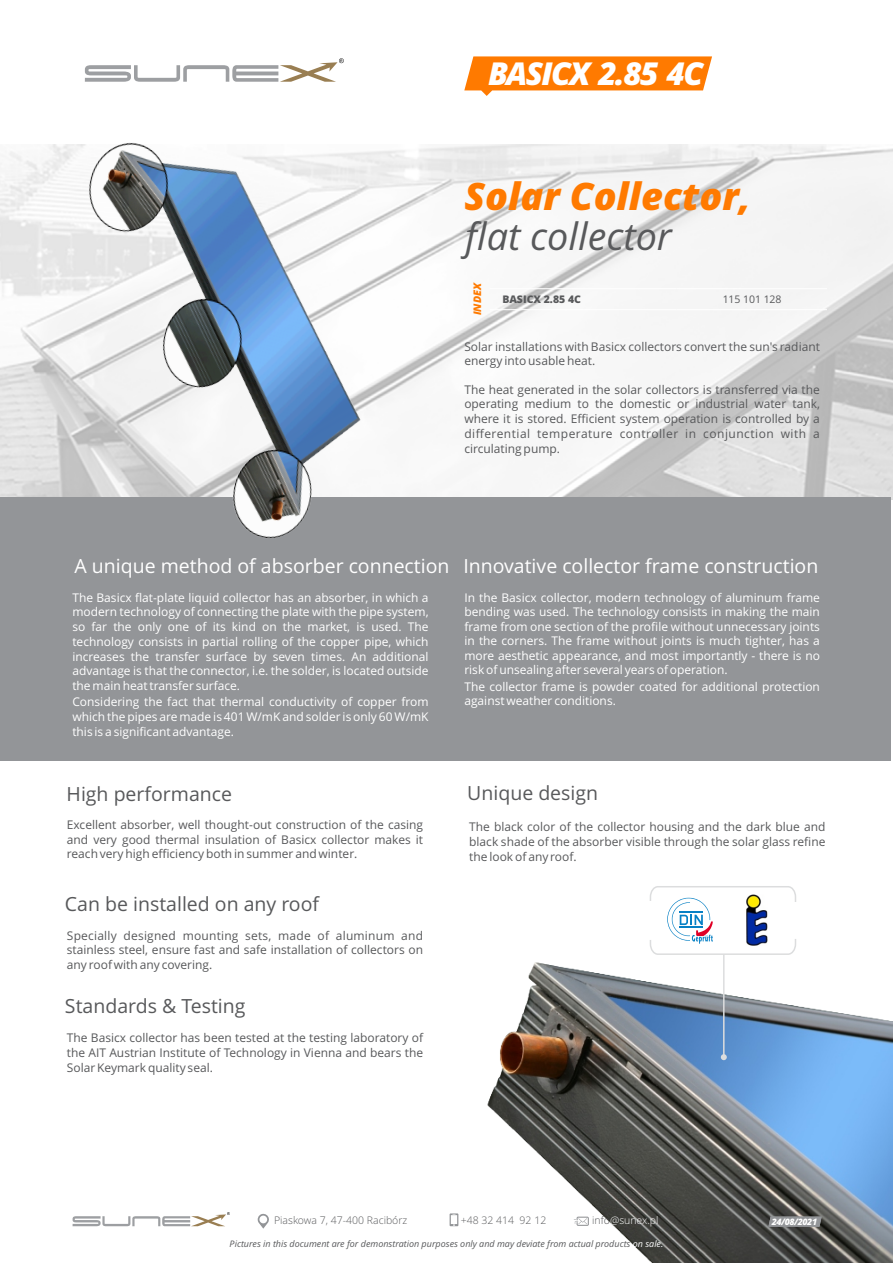
<style>
.page{position:relative;width:893px;height:1263px;background:#fff}
.page>*{position:absolute;margin:0;border:0;box-sizing:border-box;transform-origin:0 0}
.t1{font:italic 800 37.8px "Open Sans";color:#ff7a00}
.t2{font:italic 37.8px "Open Sans";color:#58595b}
.t3{font:italic 800 31.5px "Open Sans";letter-spacing:-.05em;color:#fff}
.t4{font:19.5px "Open Sans";color:#fff}
.t5{font:19.5px "Open Sans";color:#58595b}
.t6{font:12px/14.7px "Open Sans";color:#fff;text-align:justify}
.t7{font:12px/14.7px "Open Sans";color:#58595b;text-align:justify}
.t8{font:300 10.5px "Open Sans";color:#58595b}
.t9{font:300 10.5px "Open Sans";color:#fff}
.t10{font:800 10.5px "Open Sans";color:#58595b}
.t11{font:10.5px "Open Sans";letter-spacing:-.01em;color:#58595b}
.t12{font:italic 800 10.5px "Open Sans";color:#ff7a00}
.t13{font:italic 9px "Open Sans";color:#58595b}
.t14{font:italic 800 8.85px "Open Sans";letter-spacing:-.05em;color:#fff}
.s1{color:#58595b}
.s2{color:#4b4c4e}
.s3{color:#fff}
</style>
<div class="page">
<img style="left:449px;top:956px;width:444px;height:307px">
<img style="left:440px;top:145px;width:453px;height:355px">
<div style="left:0;top:498px;width:891px;height:263px;background:#939598"></div>
<hr style="left:490px;top:288px;width:187px;height:1px;background:#fff">
<hr style="left:677px;top:288px;width:150px;height:1px;background:#fff">
<hr style="left:490px;top:309px;width:187px;height:1px;background:#fff">
<hr style="left:677px;top:309px;width:150px;height:1px;background:#fff">
<svg style="left:85px;top:58px;width:259px;height:24px"></svg>
<svg style="left:464px;top:56px;width:248px;height:40px"></svg>
<svg style="left:73px;top:1212px;width:157px;height:14px"></svg>
<svg style="left:257px;top:1213px;width:12px;height:16px"></svg>
<svg style="left:574px;top:1216px;width:15px;height:10px"></svg>
<svg style="left:450px;top:1213px;width:8px;height:13px"></svg>
<svg style="left:768px;top:1216px;width:54px;height:10px"></svg>
<hr style="left:723px;top:954px;width:1px;height:103px;background:#dcddde">
<svg style="left:721px;top:1054px;width:6px;height:6px"></svg>
<svg style="left:649px;top:886px;width:147px;height:70px"></svg>
<img style="left:0;top:142px;width:440px;height:396px">
<h2 class="t3" style="left:488px;top:61px;width:216px">BASICX 2.85 4C</h2>
<h1 class="t1" style="left:464px;top:181px;width:288px">Solar Collector,</h1>
<h1 class="t2" style="left:465px;top:221px;width:208px">flat collector</h1>
<p class="t12" style="left:473px;top:315px;width:35px;rotate:-90deg">INDEX</p>
<p class="t10" style="left:502px;top:295px;width:80px">BASICX 2.85 4C</p>
<p class="t11" style="left:723px;top:295px;width:60px">115 101 128</p>
<p class="t7" style="left:464px;top:340px;width:357px">Solar installations with Basicx collectors convert the sun's radiant energy into usable heat.</p>
<p class="t7" style="left:464px;top:383px;width:357px">The heat generated in the solar collectors is transferred via the operating medium to the domestic or industrial water tank, where it is stored. Efficient system operation is controlled by a differential temperature controller in conjunction with a circulating pump.</p>
<h3 class="t4" style="left:74px;top:558px;width:376px">A unique method of absorber connection</h3>
<p class="t6" style="left:72px;top:591px;width:358px">The Basicx flat-plate liquid collector has an absorber, in which a modern technology of connecting the plate with the pipe system, so far the only one of its kind on the market, is used. The technology consists in partial rolling of the copper pipe, which increases the transfer surface by seven times. An additional advantage is that the connector, i.e. the solder, is located outside the main heat transfer surface.</p>
<p class="t6" style="left:72px;top:696px;width:358px">Considering the fact that thermal conductivity of copper from which the pipes are made is 401 W/mK and solder is only 60 W/mK this is a significant advantage.</p>
<h3 class="t4" style="left:463px;top:558px;width:356px">Innovative collector frame construction</h3>
<p class="t6" style="left:464px;top:591px;width:357px">In the Basicx collector, modern technology of aluminum frame bending was used. The technology consists in making the main frame from one section of the profile without unnecessary joints in the corners. The frame without joints is much tighter, has a more aesthetic appearance, and most importantly - there is no risk of unsealing after several years of operation.</p>
<p class="t6" style="left:464px;top:680px;width:357px">The collector frame is powder coated for additional protection against weather conditions.</p>
<h3 class="t5" style="left:67px;top:786px;width:167px">High performance</h3>
<p class="t7" style="left:67px;top:818px;width:358px">Excellent absorber, well thought-out construction of the casing and very good thermal insulation of Basicx collector makes it reach very high efficiency both in summer and winter.</p>
<h3 class="t5" style="left:65px;top:896px;width:256px">Can be installed on any roof</h3>
<p class="t7" style="left:67px;top:929px;width:358px">Specially designed mounting sets, made of aluminum and stainless steel, ensure fast and safe installation of collectors on any roof with any covering.</p>
<h3 class="t5" style="left:65px;top:998px;width:182px">Standards &amp; Testing</h3>
<p class="t7" style="left:67px;top:1032px;width:358px">The Basicx collector has been tested at the testing laboratory of the AIT Austrian Institute of Technology in Vienna and bears the Solar Keymark quality seal.</p>
<h3 class="t5" style="left:467px;top:785px;width:132px">Unique design</h3>
<p class="t7" style="left:469px;top:821px;width:358px">The black color of the collector housing and the dark blue and black shade of the absorber visible through the solar glass refine the look of any roof.</p>
<p class="t8" style="left:274px;top:1216px;width:135px">Piaskowa 7, 47-400 Racibórz</p>
<p class="t8" style="left:461px;top:1216px;width:87px">+48 32 414 92 12</p>
<p class="t9" style="left:592px;top:1216px;width:68px"><span class="s1">in</span><span class="s2">fo</span>@sunex.pl</p>
<p class="t14" style="left:772px;top:1218px;width:47px">2149/082/2021</p>
<p class="t13" style="left:230px;top:1240px;width:435px">Pictures in this document are for demonstration purposes only and may deviate from actual products <span class="s3">on sale.</span></p>
</div>
